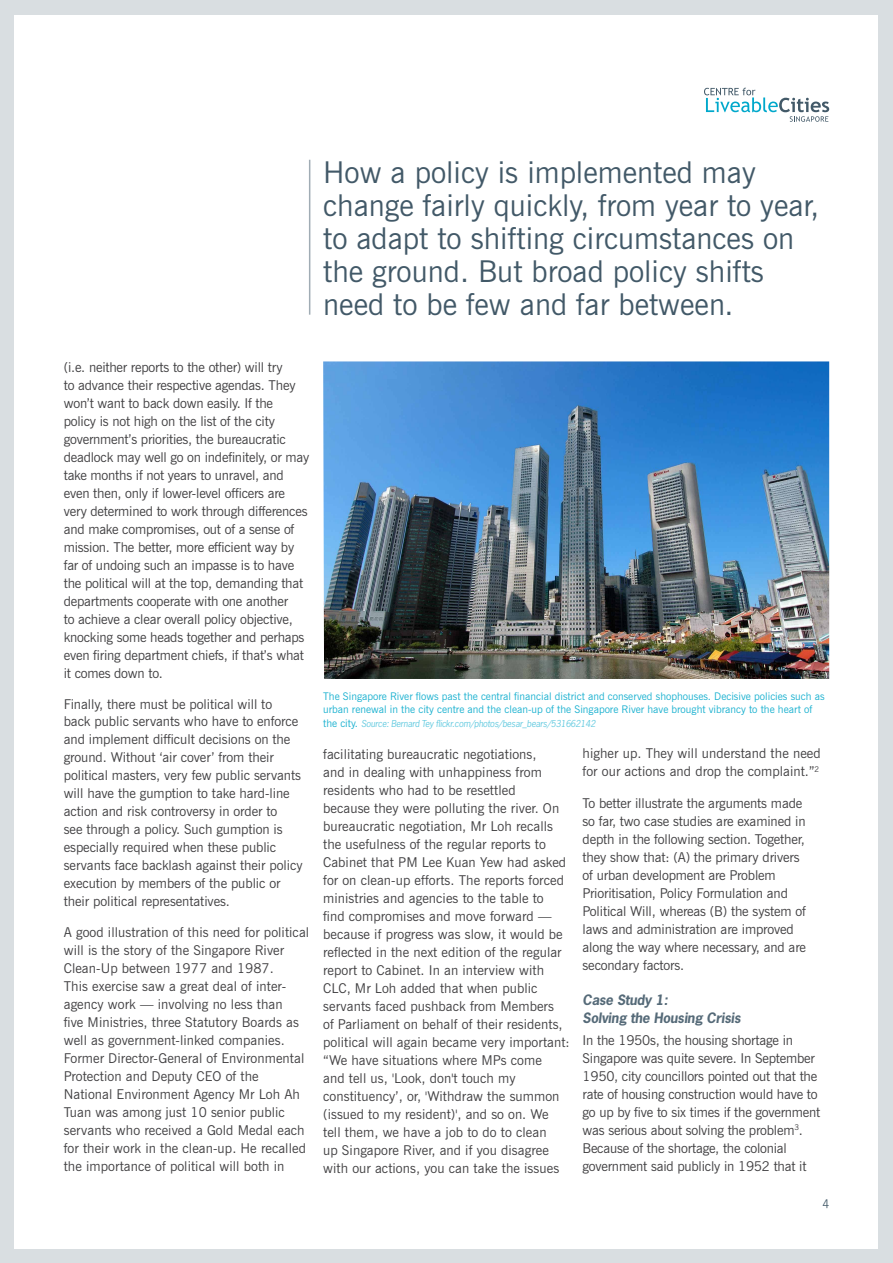
<style>
.page{position:relative;width:893px;height:1263px;background:#d9dee1}
.page>*{position:absolute;margin:0;border:0;box-sizing:border-box;transform-origin:0 0}
.t1{font:30px/33px "News Gothic BT";color:#425968}
.t2{font:13.5px/18px "News Gothic BT";letter-spacing:-.005em;color:#414042}
.t3{font:italic 700 13.5px/18px "News Gothic";letter-spacing:-.015em;color:#556a78}
.t4{font:12px "News Gothic BT";color:#425968;scale:.95 1}
.t5{font:10.5px/13.5px "News Gothic BT";color:#1ab1d0}
.t6{font:italic 9px "News Gothic";letter-spacing:-.025em;color:#66cbe0}
.s1{font-family:"News Gothic BT";font-style:normal;font-size:10.5px;color:#1ab1d0}
</style>
<div class="page">
<div style="left:15px;top:15px;width:863px;height:1233px;background:#fff"></div>
<svg style="left:704px;top:88px;width:125px;height:34px"></svg>
<hr style="left:309px;top:160px;width:1px;height:155px;background:#a0acb4">
<img style="left:323px;top:361px;width:506px;height:318px">
<h1 class="t1" style="left:323px;top:155px;width:498px">How a policy is implemented may change fairly quickly, from year to year, to adapt to shifting circumstances on the ground. But broad policy shifts need to be few and far between.</h1>
<p class="t2" style="left:64px;top:358px;width:247px">(i.e. neither reports to the other) will try<br>to advance their respective agendas. They won’t want to back down easily. If the<br>policy is not high on the list of the city government’s priorities, the bureaucratic deadlock may well go on indefinitely, or may take months if not years to unravel, and even then, only if lower-level officers are very determined to work through differences and make compromises, out of a sense of mission. The better, more efficient way by far of undoing such an impasse is to have the political will at the top, demanding that departments cooperate with one another<br>to achieve a clear overall policy objective, knocking some heads together and perhaps even firing department chiefs, if that’s what it comes down to.</p>
<p class="t2" style="left:64px;top:695px;width:240px">Finally, there must be political will to<br>back public servants who have to enforce and implement difficult decisions on the ground. Without ‘air cover’ from their political masters, very few public servants will have the gumption to take hard-line action and risk controversy in order to<br>see through a policy. Such gumption is especially required when these public servants face backlash against their policy execution by members of the public or their political representatives.</p>
<p class="t2" style="left:64px;top:923px;width:247px">A good illustration of this need for political will is the story of the Singapore River Clean-Up between 1977 and 1987.<br>This exercise saw a great deal of inter&shy;agency work — involving no less than<br>five Ministries, three Statutory Boards as well as government-linked companies.<br>Former Director-General of Environmental Protection and Deputy CEO of the National Environment Agency Mr Loh Ah Tuan was among just 10 senior public servants who received a Gold Medal each for their work in the clean-up. He recalled the importance of political will both in</p>
<p class="t5" style="left:323px;top:689px;width:503px">The Singapore River flows past the central financial district and conserved shophouses. Decisive policies such as urban renewal in the city centre and the clean-up of the Singapore River have brought vibrancy to the heart of</p>
<p class="t6" style="left:323px;top:717px;width:274px"><span class="s1">the city.</span> Source: Bernard Tey flickr.com/photos/besar_bears/531662142</p>
<p class="t2" style="left:323px;top:745px;width:248px">facilitating bureaucratic negotiations,<br>and in dealing with unhappiness from residents who had to be resettled<br>because they were polluting the river. On bureaucratic negotiation, Mr Loh recalls the usefulness of the regular reports to Cabinet that PM Lee Kuan Yew had asked for on clean-up efforts. The reports forced ministries and agencies to the table to<br>find compromises and move forward — because if progress was slow, it would be reflected in the next edition of the regular report to Cabinet. In an interview with CLC, Mr Loh added that when public servants faced pushback from Members<br>of Parliament on behalf of their residents, political will again became very important: “We have situations where MPs come<br>and tell us, 'Look, don't touch my constituency’, or, 'Withdraw the summon (issued to my resident)', and so on. We<br>tell them, we have a job to do to clean<br>up Singapore River, and if you disagree with our actions, you can take the issues</p>
<p class="t2" style="left:583px;top:744px;width:240px">higher up. They will understand the need for our actions and drop the complaint.”<sup>2</sup></p>
<p class="t2" style="left:583px;top:794px;width:225px">To better illustrate the arguments made so far, two case studies are examined in depth in the following section. Together, they show that: (A) the primary drivers of urban development are Problem Prioritisation, Policy Formulation and Political Will, whereas (B) the system of laws and administration are improved along the way where necessary, and are secondary factors.</p>
<p class="t3" style="left:583px;top:990px;width:160px">Case Study 1:<br>Solving the Housing Crisis</p>
<p class="t2" style="left:583px;top:1031px;width:239px">In the 1950s, the housing shortage in Singapore was quite severe. In September 1950, city councillors pointed out that the rate of housing construction would have to go up by five to six times if the government was serious about solving the problem<sup>3</sup>.<br>Because of the shortage, the colonial government said publicly in 1952 that it</p>
<p class="t4" style="left:822px;top:1196px;width:9px">4</p>
</div>
